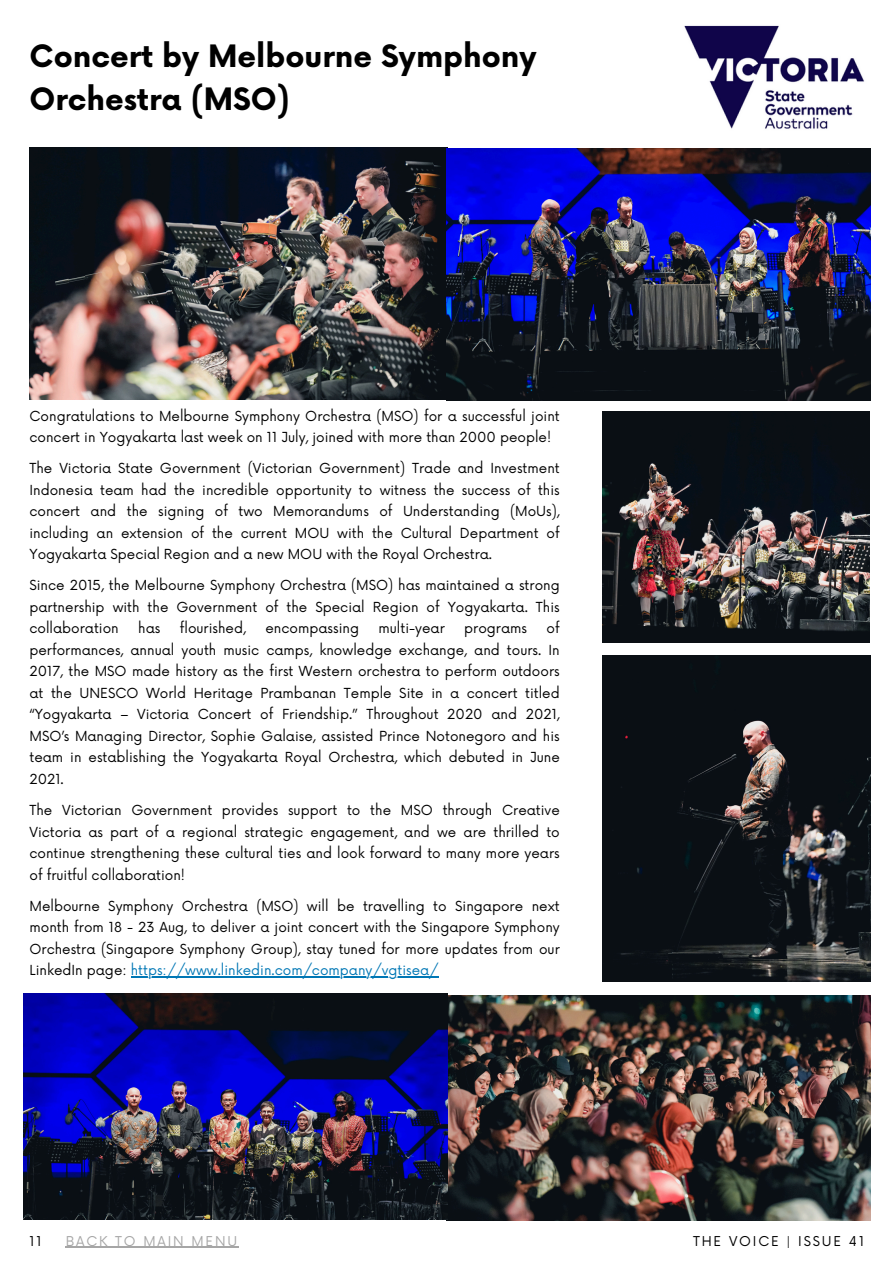
<style>
.page{position:relative;width:894px;height:1264px;background:#fff}
.page>*{position:absolute;margin:0;border:0;box-sizing:border-box;transform-origin:0 0}
.t1{font:700 30px/42.8px "Now";color:#000}
.t2{font:13.5px/21.5px "Now";color:#000;text-align:justify}
.t3{font:13.2px "Now";letter-spacing:.14em;color:#000}
.t4{font:13.2px "Now";letter-spacing:.14em;color:#a6a6a6}
.s1{color:#0077b5}
</style>
<div class="page">
<img style="left:684px;top:25px;width:180px;height:104px">
<img style="left:29px;top:148px;width:840px;height:252px">
<img style="left:602px;top:411px;width:267px;height:232px">
<img style="left:446px;top:995px;width:423px;height:225px">
<img style="left:602px;top:656px;width:268px;height:325px">
<hr style="left:66px;top:1246px;width:173px;height:1px;background:#a6a6a6">
<hr style="left:131px;top:976px;width:307px;height:1px;background:#0077b5">
<img style="left:24px;top:993px;width:423px;height:225px">
<h2 class="t1" style="left:29px;top:37px;width:508px">Concert by Melbourne Symphony<br>Orchestra (MSO)</h2>
<p class="t2" style="left:29px;top:406px;width:531px">Congratulations to Melbourne Symphony Orchestra (MSO) for a successful joint concert in Yogyakarta last week on 11 July, joined with more than 2000 people!</p>
<p class="t2" style="left:29px;top:458px;width:531px">The Victoria State Government (Victorian Government) Trade and Investment Indonesia team had the incredible opportunity to witness the success of this concert and the signing of two Memorandums of Understanding (MoUs), including an extension of the current MOU with the Cultural Department of Yogyakarta Special Region and a new MOU with the Royal Orchestra.</p>
<p class="t2" style="left:29px;top:575px;width:531px">Since 2015, the Melbourne Symphony Orchestra (MSO) has maintained a strong partnership with the Government of the Special Region of Yogyakarta. This collaboration</p>
<p class="t2" style="left:29px;top:618px;width:531px;text-indent:517px">of performances, annual youth music camps, knowledge exchange, and tours. In 2017, the MSO made history as the first Western orchestra to perform outdoors at the UNESCO World Heritage Prambanan Temple Site in a concert titled “Yogyakarta – Victoria Concert of Friendship.” Throughout 2020 and 2021, MSO’s Managing Director, Sophie Galaise, assisted Prince Notonegoro and his team in establishing the Yogyakarta Royal Orchestra, which debuted in June 2021.</p>
<p class="t2" style="left:29px;top:800px;width:531px">The Victorian Government provides support to the MSO through Creative Victoria as part of a regional strategic engagement, and we are thrilled to continue strengthening these cultural ties and look forward to many more years of fruitful collaboration!</p>
<p class="t2" style="left:29px;top:895px;width:531px">Melbourne Symphony Orchestra (MSO) will be travelling to Singapore next month from 18 - 23 Aug, to deliver a joint concert with the Singapore Symphony Orchestra (Singapore Symphony Group), stay tuned for more updates from our LinkedIn page: <span class="s1">https://www.linkedin.com/company/vgtisea/</span></p>
<p class="t2" style="left:138px;top:618px;width:24px">has</p>
<p class="t2" style="left:180px;top:618px;width:68px">flourished,</p>
<p class="t2" style="left:265px;top:618px;width:95px">encompassing</p>
<p class="t2" style="left:378px;top:618px;width:68px">multi-year</p>
<p class="t2" style="left:464px;top:618px;width:64px">programs</p>
<p class="t3" style="left:29px;top:1233px;width:14px">11</p>
<p class="t4" style="left:66px;top:1233px;width:173px">BACK TO MAIN MENU</p>
<p class="t3" style="left:692px;top:1233px;width:172px">THE VOICE | ISSUE 41</p>
</div>
